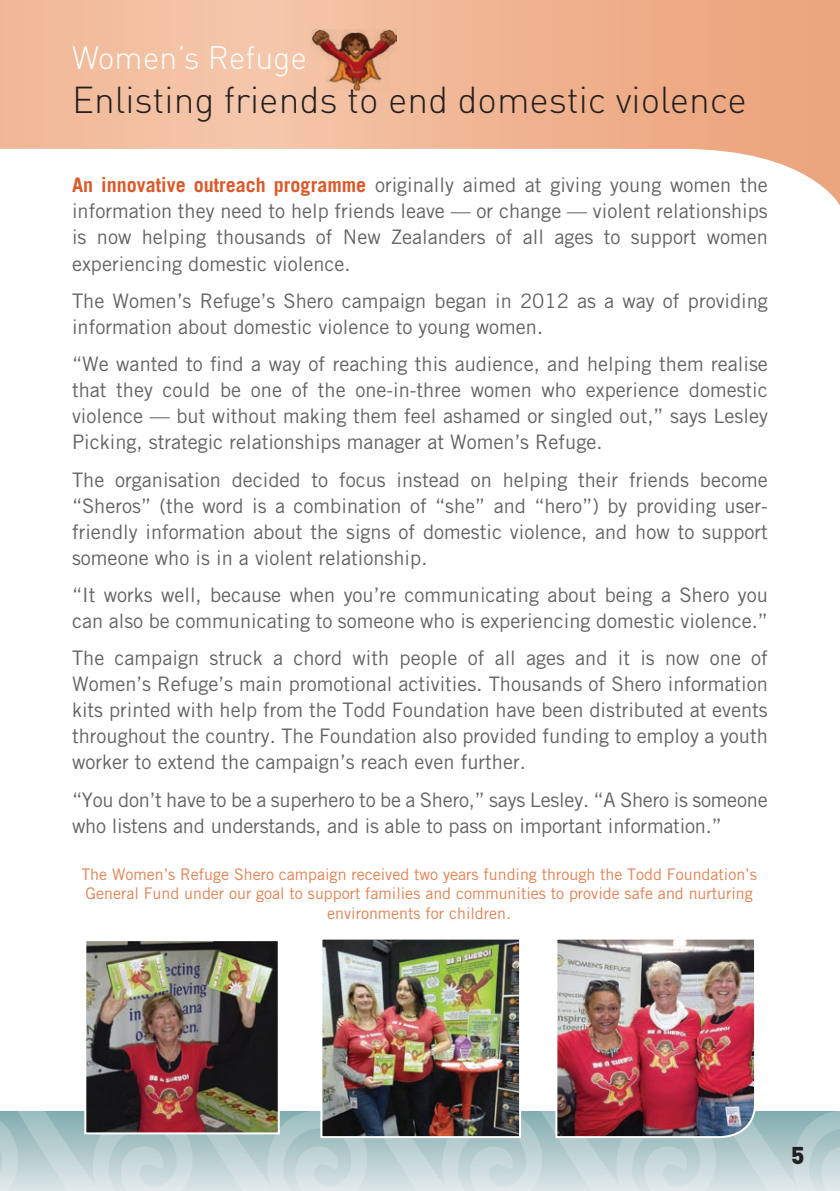
<style>
.page{position:relative;width:840px;height:1191px;background:#fff}
.page>*{position:absolute;margin:0;border:0;box-sizing:border-box;transform-origin:0 0}
.t1{font:300 37px "DIN";color:#231f20}
.t2{font:300 32px "DIN";color:#fff}
.t3{font:900 24px "DIN";color:#231f20}
.t4{font:20px/26px "Trade Gothic Maori";color:#636366;text-align:justify}
.t5{font:16px/19.2px "Trade Gothic Maori";color:#e58050;text-align:center}
.s1{font-weight:700;color:#dd5827}
</style>
<div class="page">
<svg style="left:0;top:0;width:839px;height:204px"></svg>
<svg style="left:0;top:1111px;width:839px;height:80px"></svg>
<img style="left:312px;top:30px;width:84px;height:61px">
<img style="left:554px;top:939px;width:202px;height:200px">
<img style="left:87px;top:942px;width:189px;height:189px">
<div style="left:84px;top:939px;width:195px;height:195px;border:2px solid #fff"></div>
<img style="left:323px;top:940px;width:194px;height:195px">
<div style="left:320px;top:937px;width:200px;height:201px;border:2px solid #fff"></div>
<h2 class="t2" style="left:72px;top:38px;width:236px">Women’s Refuge</h2>
<h1 class="t1" style="left:72px;top:77px;width:676px">Enlisting friends to end domestic violence</h1>
<p class="t4" style="left:72px;top:173px;width:697px"><span class="s1">An innovative outreach programme</span> originally aimed at giving young women the information they need to help friends leave — or change — violent relationships is now helping thousands of New Zealanders of all ages to support women experiencing domestic violence.</p>
<p class="t4" style="left:72px;top:288px;width:697px">The Women’s Refuge’s Shero campaign began in 2012 as a way of providing information about domestic violence to young women.</p>
<p class="t4" style="left:72px;top:351px;width:697px">“We wanted to find a way of reaching this audience, and helping them realise that they could be one of the one-in-three women who experience domestic violence — but without making them feel ashamed or singled out,” says Lesley Picking, strategic relationships manager at Women’s Refuge.</p>
<p class="t4" style="left:72px;top:467px;width:697px">The organisation decided to focus instead on helping their friends become “Sheros” (the word is a combination of “she” and “hero”) by providing user&shy;friendly information about the signs of domestic violence, and how to support someone who is in a violent relationship.</p>
<p class="t4" style="left:72px;top:582px;width:697px">“It works well, because when you’re communicating about being a Shero you can also be communicating to someone who is experiencing domestic violence.”</p>
<p class="t4" style="left:72px;top:645px;width:697px">The campaign struck a chord with people of all ages and it is now one of Women’s Refuge’s main promotional activities. Thousands of Shero information kits printed with help from the Todd Foundation have been distributed at events throughout the country. The Foundation also provided funding to employ a youth worker to extend the campaign’s reach even further.</p>
<p class="t4" style="left:72px;top:787px;width:697px">“You don’t have to be a superhero to be a Shero,” says Lesley. “A Shero is someone who listens and understands, and is able to pass on important information.”</p>
<p class="t5" style="left:81px;top:865px;width:676px">The Women’s Refuge Shero campaign received two years funding through the Todd Foundation’s<br>General Fund under our goal to support families and communities to provide safe and nurturing environments for children.</p>
<p class="t3" style="left:790px;top:1139px;width:15px">5</p>
</div>
